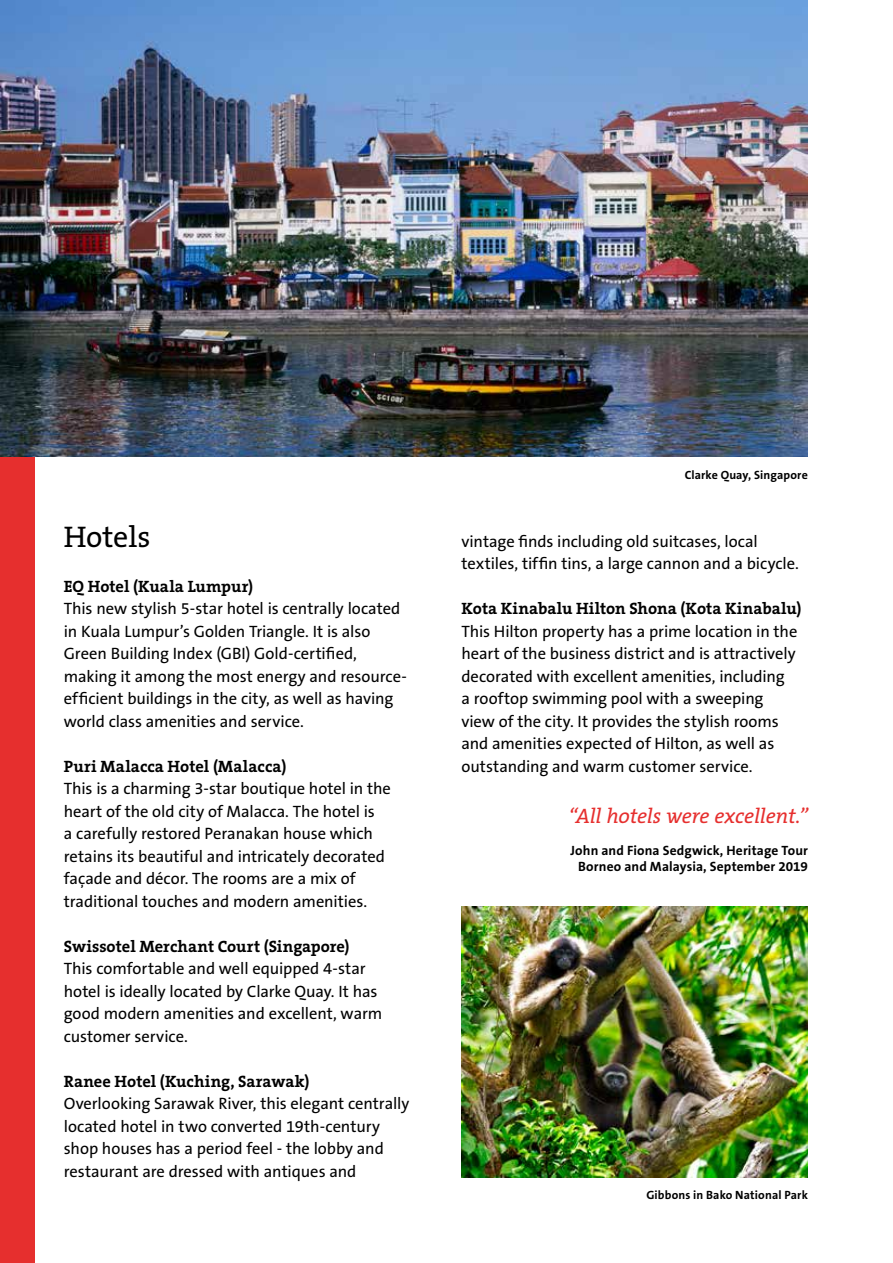
<style>
.page{position:relative;width:893px;height:1263px;background:#fff}
.page>*{position:absolute;margin:0;border:0;box-sizing:border-box;transform-origin:0 0}
.t1{font:30px "The Serif B5 Plain";color:#000}
.t2{font:italic 21px "The Serif B5 Plain";letter-spacing:-.01em;color:#e62f2e}
.t3{font:16.5px/22.5px "The Sans B5 Plain";letter-spacing:-.005em;color:#000}
.t4{font:700 16.5px "The Serif B7";color:#000}
.t5{font:700 13.5px/16.2px "The Sans B7";letter-spacing:.01em;color:#000;text-align:center}
.t6{font:700 12px "The Sans B7";letter-spacing:.01em;color:#000}
</style>
<div class="page">
<div style="left:0;top:367px;width:34px;height:896px;background:#e62f2e"></div>
<img style="left:461px;top:907px;width:347px;height:271px">
<img style="left:0;top:0;width:808px;height:457px">
<h1 class="t1" style="left:64px;top:521px;width:88px">Hotels</h1>
<p class="t4" style="left:64px;top:577px;width:191px">EQ Hotel (Kuala Lumpur)</p>
<p class="t3" style="left:64px;top:598px;width:345px">This new stylish 5-star hotel is centrally located in Kuala Lumpur’s Golden Triangle. It is also Green Building Index (GBI) Gold-certified, making it among the most energy and resource&shy;efficient buildings in the city, as well as having world class amenities and service.</p>
<p class="t4" style="left:64px;top:758px;width:224px">Puri Malacca Hotel (Malacca)</p>
<p class="t3" style="left:64px;top:778px;width:329px">This is a charming 3-star boutique hotel in the heart of the old city of Malacca. The hotel is<br>a carefully restored Peranakan house which retains its beautiful and intricately decorated façade and décor. The rooms are a mix of traditional touches and modern amenities.</p>
<p class="t4" style="left:64px;top:938px;width:287px">Swissotel Merchant Court (Singapore)</p>
<p class="t3" style="left:64px;top:958px;width:320px">This comfortable and well equipped 4-star hotel is ideally located by Clarke Quay. It has good modern amenities and excellent, warm customer service.</p>
<p class="t4" style="left:64px;top:1073px;width:247px">Ranee Hotel (Kuching, Sarawak)</p>
<p class="t3" style="left:64px;top:1093px;width:347px">Overlooking Sarawak River, this elegant centrally located hotel in two converted 19th-century shop houses has a period feel - the lobby and restaurant are dressed with antiques and</p>
<p class="t6" style="left:685px;top:469px;width:125px">Clarke Quay, Singapore</p>
<p class="t3" style="left:461px;top:531px;width:339px">vintage finds including old suitcases, local textiles, tiffin tins, a large cannon and a bicycle.</p>
<p class="t4" style="left:461px;top:600px;width:342px">Kota Kinabalu Hilton Shona (Kota Kinabalu)</p>
<p class="t3" style="left:461px;top:621px;width:338px">This Hilton property has a prime location in the heart of the business district and is attractively decorated with excellent amenities, including a rooftop swimming pool with a sweeping view of the city. It provides the stylish rooms and amenities expected of Hilton, as well as outstanding and warm customer service.</p>
<p class="t2" style="left:568px;top:805px;width:241px">“All hotels were excellent.”</p>
<p class="t5" style="left:571px;top:843px;width:239px">John and Fiona Sedgwick, Heritage Tour<br>Borneo and Malaysia, September 2019</p>
<p class="t6" style="left:646px;top:1189px;width:163px">Gibbons in Bako National Park</p>
</div>
